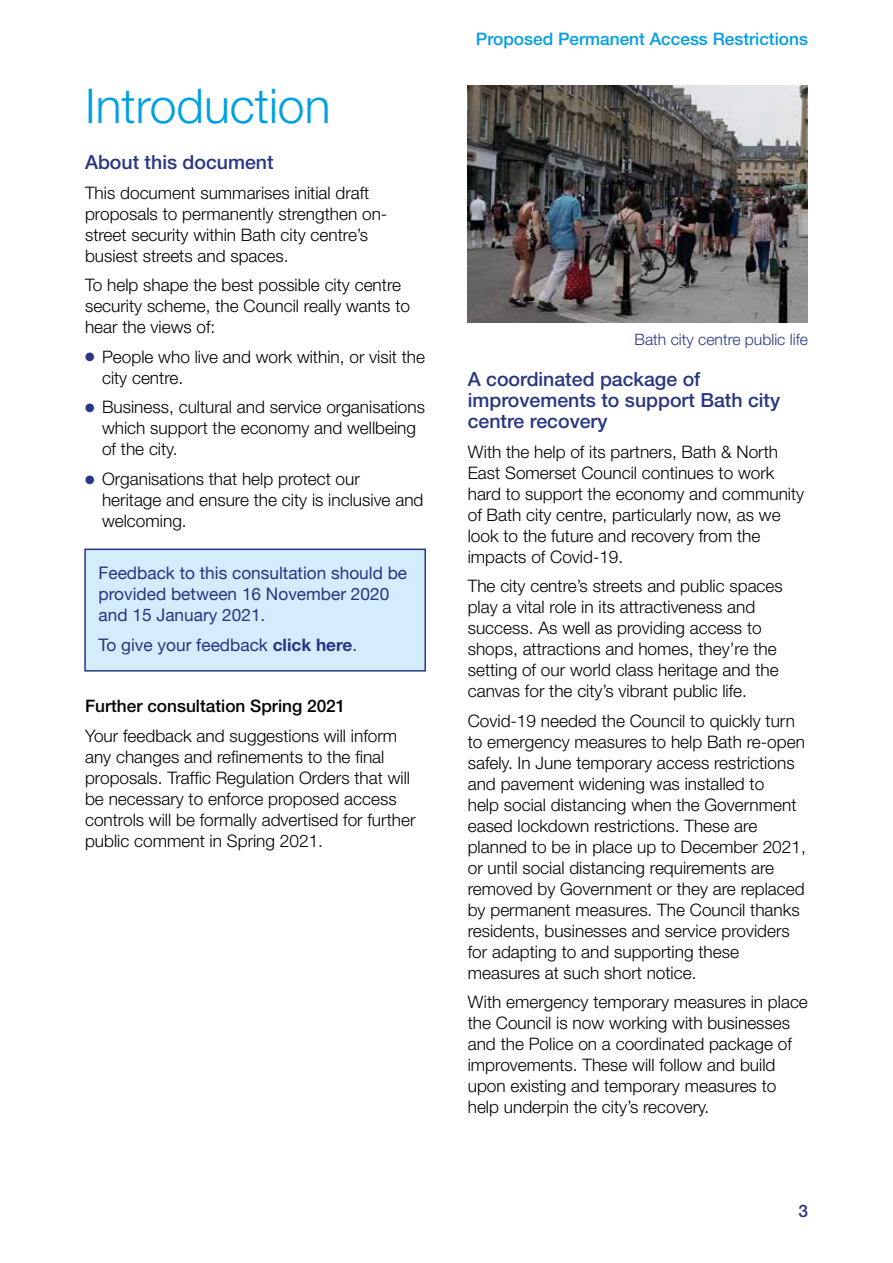
<style>
.page{position:relative;width:893px;height:1263px;background:#fff}
.page>*{position:absolute;margin:0;border:0;box-sizing:border-box;transform-origin:0 0}
.t1{font:300 48px "Helvetica Neue";color:#009fe3}
.t2{font:500 19.5px/21px "Helvetica Neue";color:#283583}
.t3{font:300 17.25px/21px "Helvetica Neue";color:#000}
.t4{font:17.25px/21px "Helvetica Neue";color:#283583}
.t5{font:500 17.25px "Helvetica Neue";color:#009fe3}
.t6{font:500 17.25px "Helvetica Neue";color:#000}
.t7{font:500 17.25px "Helvetica Neue";color:#283583}
.t8{font:300 15.75px "Helvetica Neue";color:#283583}
.s1{color:#283583}
.s2{font-weight:700}
</style>
<div class="page">
<div style="left:85px;top:549px;width:340px;height:122px;background:#d4edfc"></div>
<div style="left:84px;top:549px;width:342px;height:122px;border:2px solid #283583"></div>
<img style="left:468px;top:85px;width:340px;height:238px">
<h1 class="t1" style="left:85px;top:76px;width:247px">Introduction</h1>
<p class="t2" style="left:85px;top:152px;width:190px">About this document</p>
<p class="t3" style="left:85px;top:182px;width:304px">This document summarises initial draft proposals to permanently strengthen on&shy;street security within Bath city centre’s busiest streets and spaces.</p>
<p class="t3" style="left:85px;top:274px;width:326px">To help shape the best possible city centre security scheme, the Council really wants to hear the views of:</p>
<p class="t3" style="left:102px;top:346px;width:325px;text-indent:-17px"><span class="s1">●</span> People who live and work within, or visit the city centre.</p>
<p class="t3" style="left:102px;top:396px;width:325px;text-indent:-17px"><span class="s1">●</span> Business, cultural and service organisations which support the economy and wellbeing of the city.</p>
<p class="t3" style="left:102px;top:468px;width:323px;text-indent:-17px"><span class="s1">●</span> Organisations that help protect our heritage and ensure the city is inclusive and welcoming.</p>
<p class="t4" style="left:99px;top:564px;width:310px">Feedback to this consultation should be provided between 16 November 2020 and 15 January 2021.</p>
<p class="t4" style="left:99px;top:635px;width:260px">To give your feedback <span class="s2">click here</span>.</p>
<p class="t6" style="left:85px;top:696px;width:262px">Further consultation Spring 2021</p>
<p class="t3" style="left:85px;top:724px;width:332px">Your feedback and suggestions will inform any changes and refinements to the final proposals. Traffic Regulation Orders that will be necessary to enforce proposed access controls will be formally advertised for further public comment in Spring 2021.</p>
<p class="t5" style="left:476px;top:29px;width:334px">Proposed Permanent Access Restrictions</p>
<p class="t8" style="left:635px;top:330px;width:175px">Bath city centre public life</p>
<p class="t2" style="left:468px;top:369px;width:314px">A coordinated package of improvements to support Bath city centre recovery</p>
<p class="t3" style="left:468px;top:441px;width:338px">With the help of its partners, Bath &amp; North East Somerset Council continues to work hard to support the economy and community of Bath city centre, particularly now, as we look to the future and recovery from the impacts of Covid-19.</p>
<p class="t3" style="left:468px;top:575px;width:317px">The city centre’s streets and public spaces play a vital role in its attractiveness and success. As well as providing access to shops, attractions and homes, they’re the setting of our world class heritage and the canvas for the city’s vibrant public life.</p>
<p class="t3" style="left:468px;top:710px;width:340px">Covid-19 needed the Council to quickly turn to emergency measures to help Bath re-open safely. In June temporary access restrictions and pavement widening was installed to<br>help social distancing when the Government eased lockdown restrictions. These are planned to be in place up to December 2021, or until social distancing requirements are removed by Government or they are replaced by permanent measures. The Council thanks residents, businesses and service providers for adapting to and supporting these measures at such short notice.</p>
<p class="t3" style="left:468px;top:991px;width:342px">With emergency temporary measures in place the Council is now working with businesses and the Police on a coordinated package of improvements. These will follow and build upon existing and temporary measures to help underpin the city’s recovery.</p>
<p class="t7" style="left:798px;top:1200px;width:11px">3</p>
</div>
